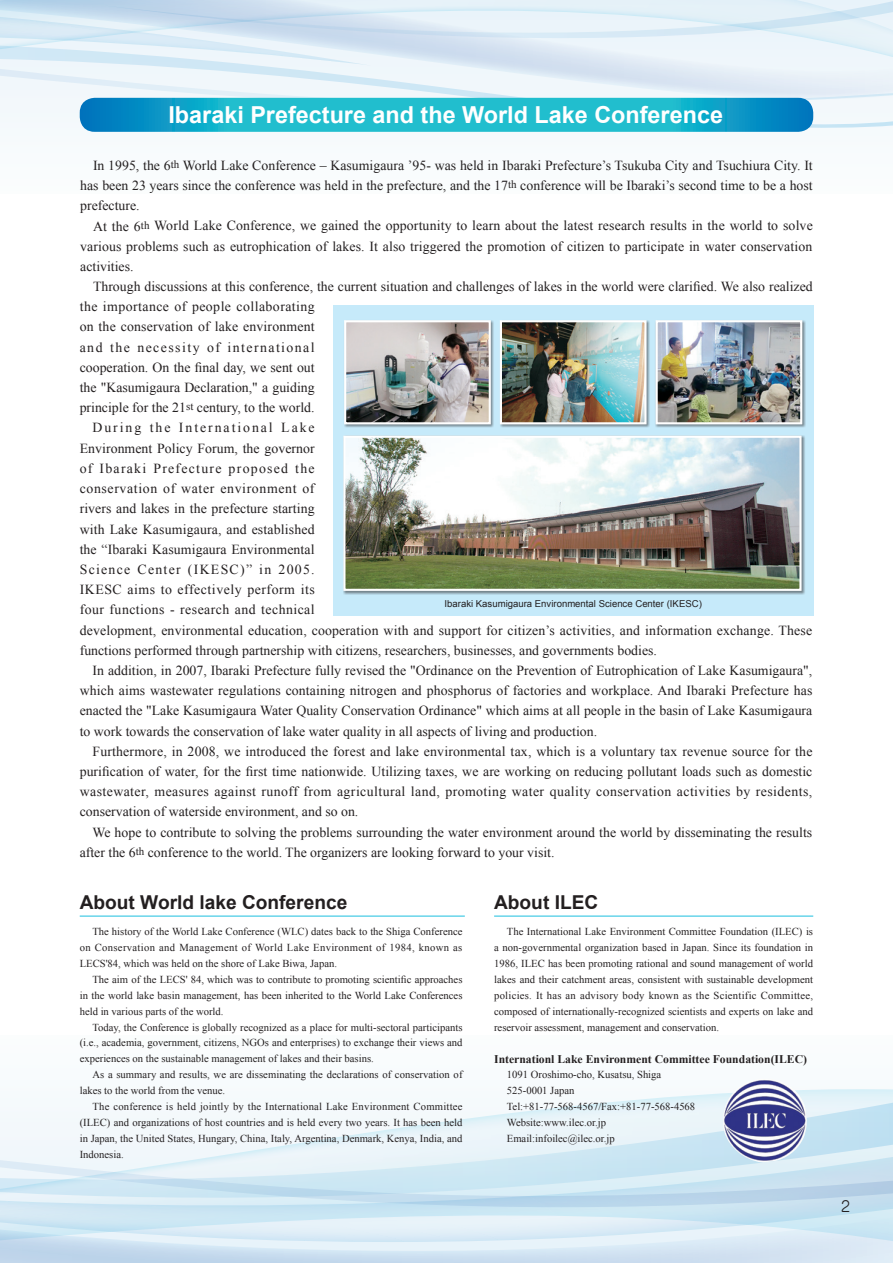
<style>
.page{position:relative;width:893px;height:1263px;background:#fff}
.page>*{position:absolute;margin:0;border:0;box-sizing:border-box;transform-origin:0 0}
.t1{font:700 23.4px "Arial";color:#fff}
.t2{font:700 19.2px "Arial";color:#231f20}
.t3{font:14.85px "Seurat Pro M";color:#231f20}
.t4{font:13.8px/20.2px "Times New Roman";letter-spacing:.005em;color:#231f20;text-align:justify}
.t5{font:13.8px "Times New Roman";letter-spacing:.03em;color:#231f20}
.t6{font:13.8px "Times New Roman";letter-spacing:.09em;color:#231f20}
.t7{font:13.8px "Times New Roman";letter-spacing:.045em;color:#231f20}
.t8{font:13.8px "Times New Roman";letter-spacing:.04em;color:#231f20}
.t9{font:13.8px "Times New Roman";letter-spacing:.105em;color:#231f20}
.t10{font:13.8px "Times New Roman";letter-spacing:.14em;color:#231f20}
.t11{font:700 11.7px "Times New Roman";color:#231f20}
.t12{font:10.65px/15.9px "Times New Roman";color:#231f20;text-align:justify}
.t13{font:9.6px "Arial";color:#231f20}
.s1{font-size:11.1px}
</style>
<div class="page">
<div style="left:0;top:1035px;width:893px;height:228px;background:#f9fcfd"></div>
<svg style="left:0;top:1089px;width:893px;height:174px"></svg>
<div style="left:0;top:0;width:893px;height:194px;background:#f8fbfd"></div>
<svg style="left:0;top:0;width:893px;height:128px"></svg>
<div style="left:333px;top:306px;width:480px;height:310px;background:#c6eafa"></div>
<svg style="left:80px;top:98px;width:733px;height:34px;background:#19afcb"></svg>
<hr style="left:80px;top:916px;width:385px;height:1px;background:#1cbfdf">
<hr style="left:494px;top:916px;width:319px;height:1px;background:#1cbfdf">
<img style="left:720px;top:1080px;width:87px;height:83px">
<div style="left:343px;top:319px;width:152px;height:109px;background:#231f20;opacity:.5"></div>
<img style="left:347px;top:323px;width:141px;height:98px">
<div style="left:344px;top:320px;width:147px;height:104px;border:2px solid #fff"></div>
<div style="left:343px;top:435px;width:462px;height:160px;background:#231f20;opacity:.5"></div>
<img style="left:346px;top:439px;width:452px;height:149px">
<div style="left:343px;top:436px;width:458px;height:155px;border:2px solid #fff"></div>
<div style="left:655px;top:319px;width:151px;height:109px;background:#231f20;opacity:.5"></div>
<img style="left:659px;top:323px;width:140px;height:98px">
<div style="left:656px;top:320px;width:146px;height:104px;border:2px solid #fff"></div>
<div style="left:499px;top:319px;width:151px;height:109px;background:#231f20;opacity:.5"></div>
<img style="left:503px;top:323px;width:141px;height:98px">
<div style="left:500px;top:320px;width:147px;height:104px;border:2px solid #fff"></div>
<h1 class="t1" style="left:168px;top:100px;width:556px">Ibaraki Prefecture and the World Lake Conference</h1>
<p class="t4" style="left:80px;top:155px;width:734px;text-indent:13px">In 1995, the 6<span class="s1">th</span> World Lake Conference – Kasumigaura ’95- was held in Ibaraki Prefecture’s Tsukuba City and Tsuchiura City. It has been 23 years since the conference was held in the prefecture, and the 17<span class="s1">th</span> conference will be Ibaraki’s second time to be a host prefecture.</p>
<p class="t4" style="left:80px;top:216px;width:734px;text-indent:13px">At the 6<span class="s1">th</span> World Lake Conference, we gained the opportunity to learn about the latest research results in the world to solve various problems such as eutrophication of lakes. It also triggered the promotion of citizen to participate in water conservation activities.</p>
<p class="t4" style="left:93px;top:276px;width:721px">Through discussions at this conference, the current situation and challenges of lakes in the world were clarified. We also realized</p>
<p class="t5" style="left:80px;top:297px;width:237px">the importance of people collaborating</p>
<p class="t4" style="left:80px;top:316px;width:236px">on the conservation of lake environment</p>
<p class="t9" style="left:80px;top:338px;width:236px">and the necessity of international</p>
<p class="t4" style="left:80px;top:357px;width:236px">cooperation. On the final day, we sent out</p>
<p class="t4" style="left:80px;top:377px;width:236px">the "Kasumigaura Declaration," a guiding</p>
<p class="t4" style="left:80px;top:397px;width:236px">principle for the 21<span class="s1">st</span> century, to the world.</p>
<p class="t10" style="left:92px;top:419px;width:224px">During the International Lake</p>
<p class="t4" style="left:80px;top:438px;width:236px">Environment Policy Forum, the governor</p>
<p class="t6" style="left:80px;top:459px;width:236px">of Ibaraki Prefecture proposed the</p>
<p class="t7" style="left:80px;top:479px;width:236px">conservation of water environment of</p>
<p class="t4" style="left:80px;top:498px;width:236px">rivers and lakes in the prefecture starting</p>
<p class="t4" style="left:80px;top:518px;width:236px">with Lake Kasumigaura, and established</p>
<p class="t4" style="left:80px;top:539px;width:236px">the “Ibaraki Kasumigaura Environmental</p>
<p class="t6" style="left:80px;top:560px;width:236px">Science Center (IKESC)” in 2005.</p>
<p class="t8" style="left:80px;top:580px;width:237px">IKESC aims to effectively perform its</p>
<p class="t5" style="left:80px;top:600px;width:236px">four functions - research and technical</p>
<p class="t4" style="left:80px;top:620px;width:734px">development, environmental education, cooperation with and support for citizen’s activities, and information exchange. These</p>
<p class="t4" style="left:80px;top:640px;width:579px">functions performed through partnership with citizens, researchers, businesses, and governments bodies.</p>
<p class="t4" style="left:92px;top:660px;width:721px">In addition, in 2007, Ibaraki Prefecture fully revised the "Ordinance on the Prevention of Eutrophication of Lake Kasumigaura",</p>
<p class="t4" style="left:80px;top:680px;width:734px">which aims wastewater regulations containing nitrogen and phosphorus of factories and workplace. And Ibaraki Prefecture has</p>
<p class="t4" style="left:80px;top:700px;width:734px">enacted the "Lake Kasumigaura Water Quality Conservation Ordinance" which aims at all people in the basin of Lake Kasumigaura</p>
<p class="t4" style="left:80px;top:721px;width:519px">to work towards the conservation of lake water quality in all aspects of living and production.</p>
<p class="t4" style="left:92px;top:741px;width:721px">Furthermore, in 2008, we introduced the forest and lake environmental tax, which is a voluntary tax revenue source for the</p>
<p class="t4" style="left:80px;top:761px;width:734px">purification of water, for the first time nationwide. Utilizing taxes, we are working on reducing pollutant loads such as domestic</p>
<p class="t5" style="left:80px;top:782px;width:734px">wastewater, measures against runoff from agricultural land, promoting water quality conservation activities by residents,</p>
<p class="t4" style="left:80px;top:801px;width:280px">conservation of waterside environment, and so on.</p>
<p class="t4" style="left:92px;top:822px;width:721px">We hope to contribute to solving the problems surrounding the water environment around the world by disseminating the results</p>
<p class="t4" style="left:80px;top:842px;width:476px">after the 6<span class="s1">th</span> conference to the world. The organizers are looking forward to your visit.</p>
<p class="t13" style="left:444px;top:598px;width:259px">Ibaraki Kasumigaura Environmental Science Center (IKESC)</p>
<h2 class="t2" style="left:80px;top:890px;width:269px">About World lake Conference</h2>
<h2 class="t2" style="left:494px;top:890px;width:106px">About ILEC</h2>
<p class="t12" style="left:80px;top:923px;width:384px;text-indent:13px">The history of the World Lake Conference (WLC) dates back to the Shiga Conference on Conservation and Management of World Lake Environment of 1984, known as LECS'84, which was held on the shore of Lake Biwa, Japan.</p>
<p class="t12" style="left:80px;top:971px;width:384px;text-indent:13px">The aim of the LECS' 84, which was to contribute to promoting scientific approaches in the world lake basin management, has been inherited to the World Lake Conferences held in various parts of the world.</p>
<p class="t12" style="left:80px;top:1019px;width:384px;text-indent:13px">Today, the Conference is globally recognized as a place for multi-sectoral participants (i.e., academia, government, citizens, NGOs and enterprises) to exchange their views and experiences on the sustainable management of lakes and their basins.</p>
<p class="t12" style="left:80px;top:1067px;width:384px;text-indent:13px">As a summary and results, we are disseminating the declarations of conservation of lakes to the world from the venue.</p>
<p class="t12" style="left:80px;top:1098px;width:384px;text-indent:13px">The conference is held jointly by the International Lake Environment Committee (ILEC) and organizations of host countries and is held every two years. It has been held in Japan, the United States, Hungary, China, Italy, Argentina, Denmark, Kenya, India, and Indonesia.</p>
<p class="t12" style="left:494px;top:923px;width:321px;text-indent:13px">The International Lake Environment Committee Foundation (ILEC) is a non-governmental organization based in Japan. Since its foundation in 1986, ILEC has been promoting rational and sound management of world lakes and their catchment areas, consistent with sustainable development policies. It has an advisory body known as the Scientific Committee, composed of internationally-recognized scientists and experts on lake and reservoir assessment, management and conservation.</p>
<p class="t11" style="left:494px;top:1051px;width:314px">Internationl Lake Environment Committee Foundation(ILEC)</p>
<p class="t12" style="left:507px;top:1067px;width:190px;text-align:left">1091 Oroshimo-cho, Kusatsu, Shiga<br>525-0001 Japan<br>Tel:+81-77-568-4567/Fax:+81-77-568-4568<br>Website:www.ilec.or.jp<br>Email:infoilec@ilec.or.jp</p>
<p class="t3" style="left:841px;top:1197px;width:11px">2</p>
</div>
